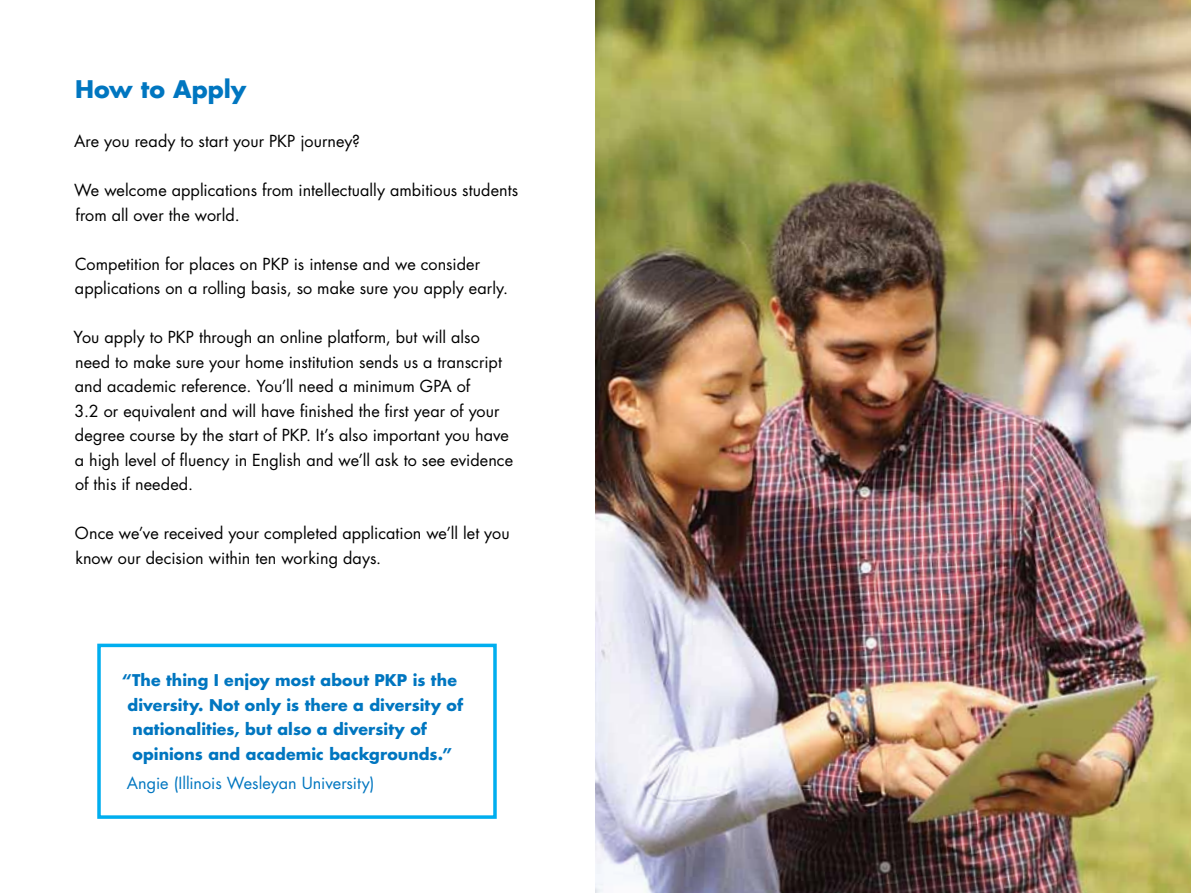
<style>
.page{position:relative;width:1191px;height:893px;background:#fff}
.page>*{position:absolute;margin:0;border:0;box-sizing:border-box;transform-origin:0 0}
.t1{font:700 23.62px "Futura";color:#0076c0}
.t2{font:16.1px/24.5px "Futura";letter-spacing:.005em;color:#000}
.t3{font:16.1px "Futura";letter-spacing:-.005em;color:#0076c0}
.t4{font:700 15.75px "Futura";letter-spacing:.005em;color:#0076c0}
</style>
<div class="page">
<div style="left:97px;top:644px;width:400px;height:175px;border:4px solid #00aeef"></div>
<img style="left:595px;top:0;width:596px;height:893px">
<h1 class="t1" style="left:75px;top:73px;width:172px">How to Apply</h1>
<p class="t2" style="left:74px;top:129px;width:287px">Are you ready to start your PKP journey?</p>
<p class="t2" style="left:74px;top:178px;width:446px">We welcome applications from intellectually ambitious students from all over the world.</p>
<p class="t2" style="left:75px;top:251px;width:434px">Competition for places on PKP is intense and we consider applications on a rolling basis, so make sure you apply early.</p>
<p class="t2" style="left:74px;top:325px;width:441px">You apply to PKP through an online platform, but will also need to make sure your home institution sends us a transcript and academic reference. You’ll need a minimum GPA of<br>3.2 or equivalent and will have finished the first year of your degree course by the start of PKP. It’s also important you have a high level of fluency in English and we’ll ask to see evidence of this if needed.</p>
<p class="t2" style="left:75px;top:521px;width:436px">Once we’ve received your completed application we’ll let you know our decision within ten working days.</p>
<p class="t4" style="left:122px;top:669px;width:336px">“The thing I enjoy most about PKP is the</p>
<p class="t4" style="left:127px;top:694px;width:337px">diversity. Not only is there a diversity of</p>
<p class="t4" style="left:132px;top:718px;width:296px">nationalities, but also a diversity of</p>
<p class="t4" style="left:132px;top:743px;width:321px">opinions and academic backgrounds.”</p>
<p class="t3" style="left:127px;top:772px;width:249px">Angie (Illinois Wesleyan University)</p>
</div>
